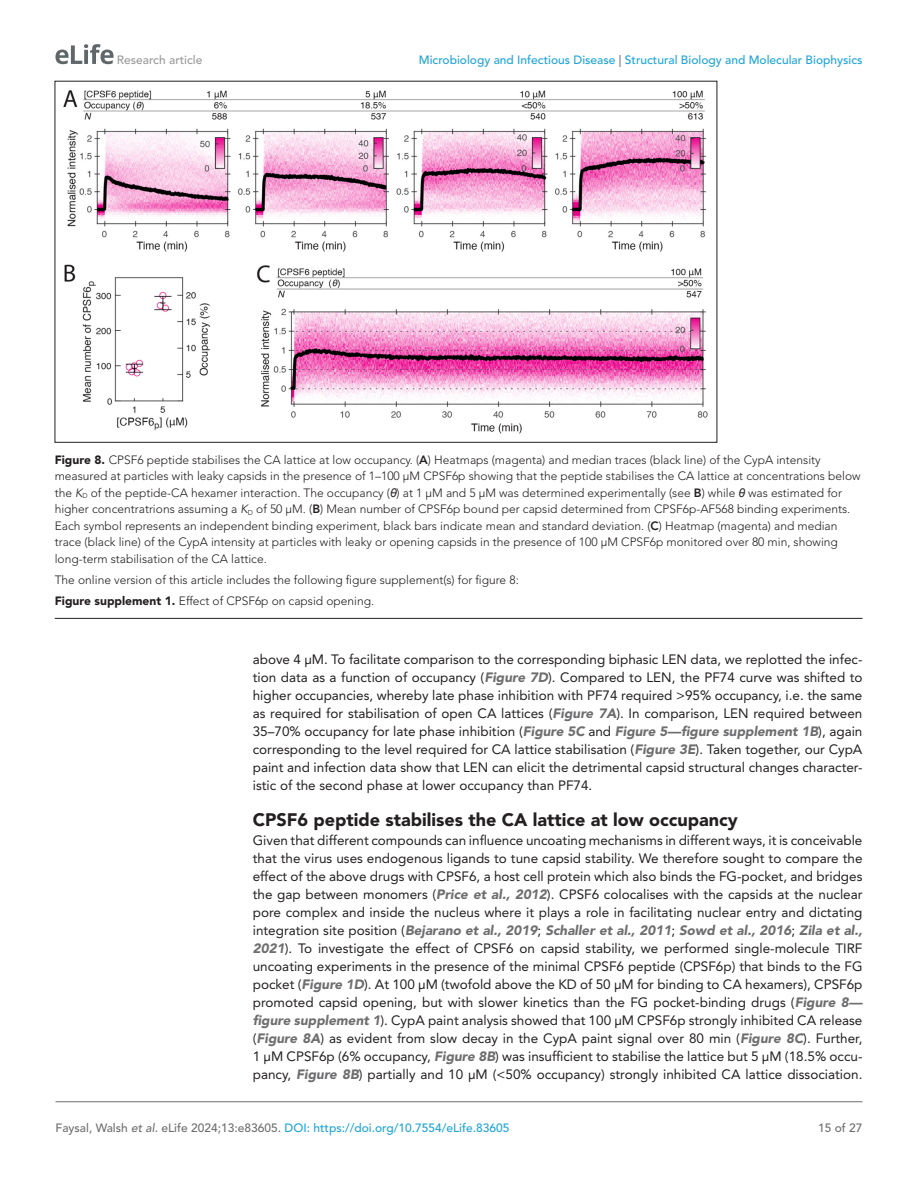
<style>
.page{position:relative;width:918px;height:1188px;background:#fff}
.page>*{position:absolute;margin:0;border:0;box-sizing:border-box;transform-origin:0 0}
.t1{font:900 18px "Avenir LT Std";color:#231f20}
.t2{font:13.5px/18px "Avenir LT Std";color:#231f20;text-align:justify}
.t3{font:300 12px/16.5px "Avenir LT Std";color:#231f20}
.t4{font:500 12px "Avenir LT Std";color:#1ea4d7}
.t5{font:500 12px "Avenir LT Std";color:#9a9a9a}
.t6{font:500 12px "Avenir LT Std";color:#6e6e70}
.s1{color:#6e6e70}
.s2{font-weight:900}
.s3{font-weight:800}
.s4{font-style:italic}
.s5{font-family:"Arial Unicode MS Italic";font-weight:400}
.s6{font-weight:900;font-style:italic;color:#6e6e70}
.s7{font-style:italic;color:#6e6e70}
</style>
<div class="page">
<svg style="left:55px;top:44px;width:59px;height:20px"></svg>
<hr style="left:56px;top:1101px;width:806px;height:1px;background:#6e6e70">
<hr style="left:55px;top:618px;width:807px;height:1px;background:#231f20">
<img style="left:64px;top:90px;width:644px;height:343px">
<p class="t5" style="left:117px;top:53px;width:87px">Research article</p>
<p class="t4" style="left:419px;top:53px;width:445px">Microbiology and Infectious Disease <span class="s1">|</span> Structural Biology and Molecular Biophysics</p>
<p class="t3" style="left:55px;top:451px;width:807px"><span class="s2">Figure 8.</span> CPSF6 peptide stabilises the CA lattice at low occupancy. (<span class="s3">A</span>) Heatmaps (magenta) and median traces (black line) of the CypA intensity measured at particles with leaky capsids in the presence of 1–100 μM CPSF6p showing that the peptide stabilises the CA lattice at concentrations below the <span class="s4">K</span><sub>D</sub> of the peptide-CA hexamer interaction. The occupancy (<span class="s5">θ</span>) at 1 µM and 5 µM was determined experimentally (see <span class="s3">B</span>) while <span class="s5">θ</span> was estimated for higher concentratrions assuming a <span class="s4">K</span><sub>D</sub> of 50 µM. (<span class="s3">B</span>) Mean number of CPSF6p bound per capsid determined from CPSF6p-AF568 binding experiments.<br>Each symbol represents an independent binding experiment, black bars indicate mean and standard deviation. (<span class="s3">C</span>) Heatmap (magenta) and median trace (black line) of the CypA intensity at particles with leaky or opening capsids in the presence of 100 μM CPSF6p monitored over 80 min, showing long-term stabilisation of the CA lattice.</p>
<p class="t3" style="left:55px;top:569px;width:466px;line-height:21px">The online version of this article includes the following figure supplement(s) for figure 8:<br><span class="s2">Figure supplement 1.</span> Effect of CPSF6p on capsid opening.</p>
<p class="t2" style="left:253px;top:650px;width:611px">above 4 µM. To facilitate comparison to the corresponding biphasic LEN data, we replotted the infec&shy;tion data as a function of occupancy (<span class="s6">Figure 7D</span>). Compared to LEN, the PF74 curve was shifted to higher occupancies, whereby late phase inhibition with PF74 required &gt;95% occupancy, i.e. the same as required for stabilisation of open CA lattices (<span class="s6">Figure 7A</span>). In comparison, LEN required between 35–70% occupancy for late phase inhibition (<span class="s6">Figure 5C</span> and <span class="s6">Figure 5—figure supplement 1B</span>), again corresponding to the level required for CA lattice stabilisation (<span class="s6">Figure 3E</span>). Taken together, our CypA paint and infection data show that LEN can elicit the detrimental capsid structural changes character&shy;istic of the second phase at lower occupancy than PF74.</p>
<h1 class="t1" style="left:253px;top:809px;width:487px">CPSF6 peptide stabilises the CA lattice at low occupancy</h1>
<p class="t2" style="left:253px;top:832px;width:611px">Given that different compounds can influence uncoating mechanisms in different ways, it is conceivable that the virus uses endogenous ligands to tune capsid stability. We therefore sought to compare the effect of the above drugs with CPSF6, a host cell protein which also binds the FG-pocket, and bridges the gap between monomers (<span class="s6">Price et al., 2012</span>). CPSF6 colocalises with the capsids at the nuclear pore complex and inside the nucleus where it plays a role in facilitating nuclear entry and dictating integration site position (<span class="s6">Bejarano et al., 2019</span>; <span class="s6">Schaller et al., 2011</span>; <span class="s6">Sowd et al., 2016</span>; <span class="s6">Zila et al., 2021</span>). To investigate the effect of CPSF6 on capsid stability, we performed single-molecule TIRF uncoating experiments in the presence of the minimal CPSF6 peptide (CPSF6p) that binds to the FG pocket (<span class="s6">Figure 1D</span>). At 100 μM (twofold above the KD of 50 μM for binding to CA hexamers), CPSF6p promoted capsid opening, but with slower kinetics than the FG pocket-binding drugs (<span class="s6">Figure 8— figure supplement 1</span>). CypA paint analysis showed that 100 μM CPSF6p strongly inhibited CA release (<span class="s6">Figure 8A</span>) as evident from slow decay in the CypA paint signal over 80 min (<span class="s6">Figure 8C</span>). Further, 1 μM CPSF6p (6% occupancy, <span class="s6">Figure 8B</span>) was insufficient to stabilise the lattice but 5 μM (18.5% occu&shy;pancy, <span class="s6">Figure 8B</span>) partially and 10 μM (&lt;50% occupancy) strongly inhibited CA lattice dissociation.</p>
<p class="t4" style="left:56px;top:1121px;width:456px"><span class="s1">Faysal, Walsh</span> <span class="s7">et al</span><span class="s1">. eLife 2024;13:e83605.</span> DOI: https://doi.org/10.7554/eLife.83605</p>
<p class="t6" style="left:818px;top:1121px;width:46px">15 of 27</p>
</div>
